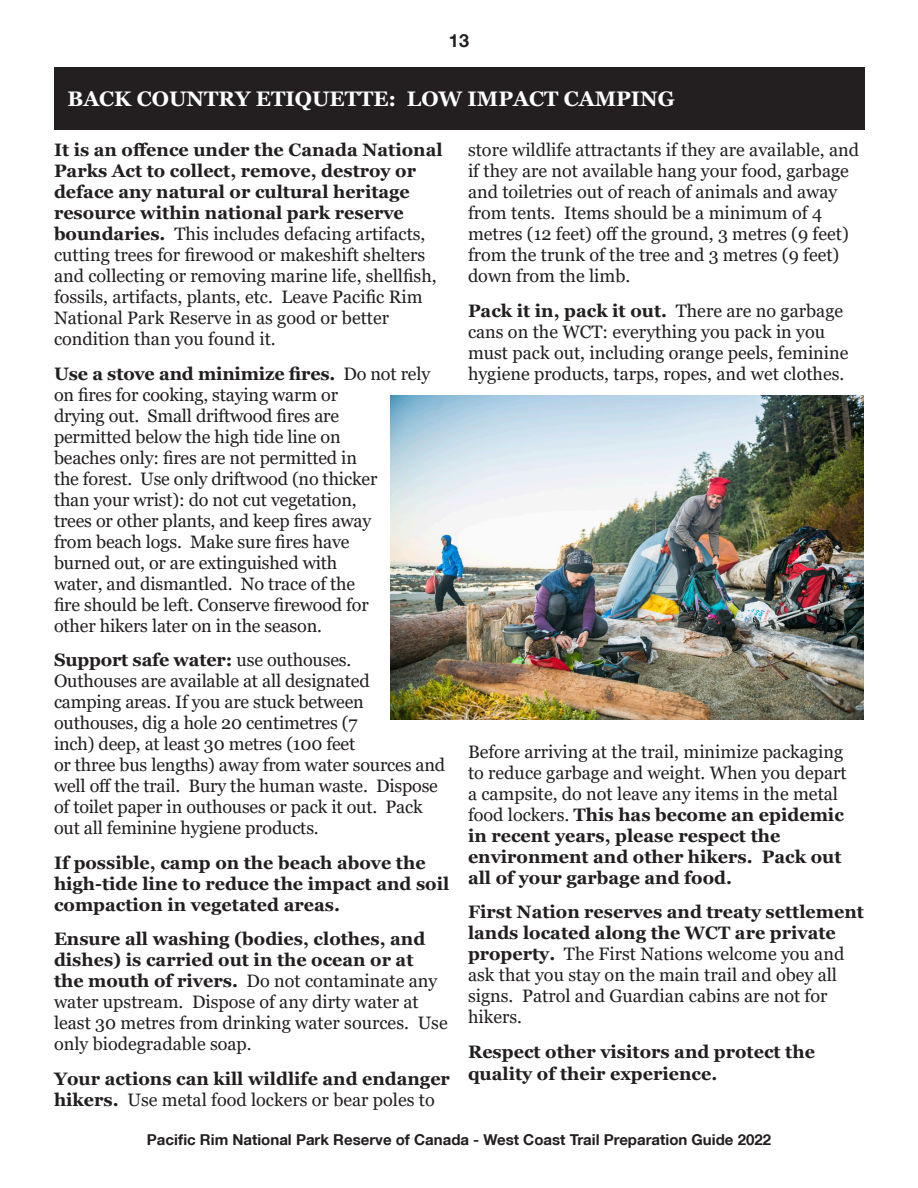
<style>
.page{position:relative;width:918px;height:1188px;background:#fff}
.page>*{position:absolute;margin:0;border:0;box-sizing:border-box;transform-origin:0 0}
.t1{font:700 21px "Georgia";color:#fff}
.t2{font:18px/21px "Georgia";color:#231f20}
.t3{font:700 18px/21px "Georgia";color:#231f20}
.t4{font:700 18px "Helvetica Neue LT";color:#231f20}
.t5{font:700 15px "Helvetica Neue LT";color:#231f20}
.s1{font-weight:700}
.s2{font-weight:400}
</style>
<div class="page">
<div style="left:54px;top:68px;width:811px;height:62px;background:#231f20"></div>
<img style="left:391px;top:395px;width:473px;height:324px">
<p class="t4" style="left:449px;top:30px;width:22px">13</p>
<p class="t1" style="left:68px;top:86px;width:609px">BACK COUNTRY ETIQUETTE: LOW IMPACT CAMPING</p>
<p class="t2" style="left:54px;top:140px;width:390px"><span class="s1">It is an offence under the Canada National Parks Act to collect, remove, destroy or deface any natural or cultural heritage resource within national park reserve boundaries.</span> This includes defacing artifacts, cutting trees for firewood or makeshift shelters and collecting or removing marine life, shellfish, fossils, artifacts, plants, etc. Leave Pacific Rim National Park Reserve in as good or better condition than you found it.</p>
<p class="t2" style="left:54px;top:363px;width:378px"><span class="s1">Use a stove and minimize fires.</span> Do not rely on fires for cooking, staying warm or<br>drying out. Small driftwood fires are<br>permitted below the high tide line on<br>beaches only: fires are not permitted in<br>the forest. Use only driftwood (no thicker<br>than your wrist): do not cut vegetation,<br>trees or other plants, and keep fires away<br>from beach logs. Make sure fires have<br>burned out, or are extinguished with<br>water, and dismantled. No trace of the<br>fire should be left. Conserve firewood for<br>other hikers later on in the season.</p>
<p class="t2" style="left:54px;top:650px;width:393px"><span class="s1">Support safe water:</span> use outhouses.<br>Outhouses are available at all designated<br>camping areas. If you are stuck between outhouses, dig a hole 20 centimetres (7<br>inch) deep, at least 30 metres (100 feet<br>or three bus lengths) away from water sources and well off the trail. Bury the human waste. Dispose of toilet paper in outhouses or pack it out. Pack out all feminine hygiene products.</p>
<p class="t3" style="left:54px;top:852px;width:397px">If possible, camp on the beach above the high-tide line to reduce the impact and soil compaction in vegetated areas.</p>
<p class="t2" style="left:54px;top:929px;width:395px"><span class="s1">Ensure all washing (bodies, clothes, and dishes) is carried out in the ocean or at<br>the mouth of rivers.</span> Do not contaminate any water upstream. Dispose of any dirty water at least 30 metres from drinking water sources. Use only biodegradable soap.</p>
<p class="t3" style="left:54px;top:1068px;width:398px">Your actions can kill wildlife and endanger hikers. <span class="s2">Use metal food lockers or bear poles to</span></p>
<p class="t2" style="left:468px;top:140px;width:393px">store wildlife attractants if they are available, and if they are not available hang your food, garbage and toiletries out of reach of animals and away from tents. Items should be a minimum of 4 metres (12 feet) off the ground, 3 metres (9 feet) from the trunk of the tree and 3 metres (9 feet) down from the limb.</p>
<p class="t2" style="left:468px;top:300px;width:382px"><span class="s1">Pack it in, pack it out.</span> There are no garbage cans on the WCT: everything you pack in you must pack out, including orange peels, feminine hygiene products, tarps, ropes, and wet clothes.</p>
<p class="t2" style="left:468px;top:741px;width:380px">Before arriving at the trail, minimize packaging to reduce garbage and weight. When you depart a campsite, do not leave any items in the metal food lockers. <span class="s1">This has become an epidemic in recent years, please respect the environment and other hikers. Pack out all of your garbage and food.</span></p>
<p class="t2" style="left:468px;top:902px;width:397px"><span class="s1">First Nation reserves and treaty settlement lands located along the WCT are private property.</span> The First Nations welcome you and ask that you stay on the main trail and obey all signs. Patrol and Guardian cabins are not for hikers.</p>
<p class="t3" style="left:468px;top:1040px;width:349px;line-height:22.5px">Respect other visitors and protect the quality of their experience.</p>
<p class="t5" style="left:147px;top:1130px;width:626px">Pacific Rim National Park Reserve of Canada - West Coast Trail Preparation Guide 2022</p>
</div>
